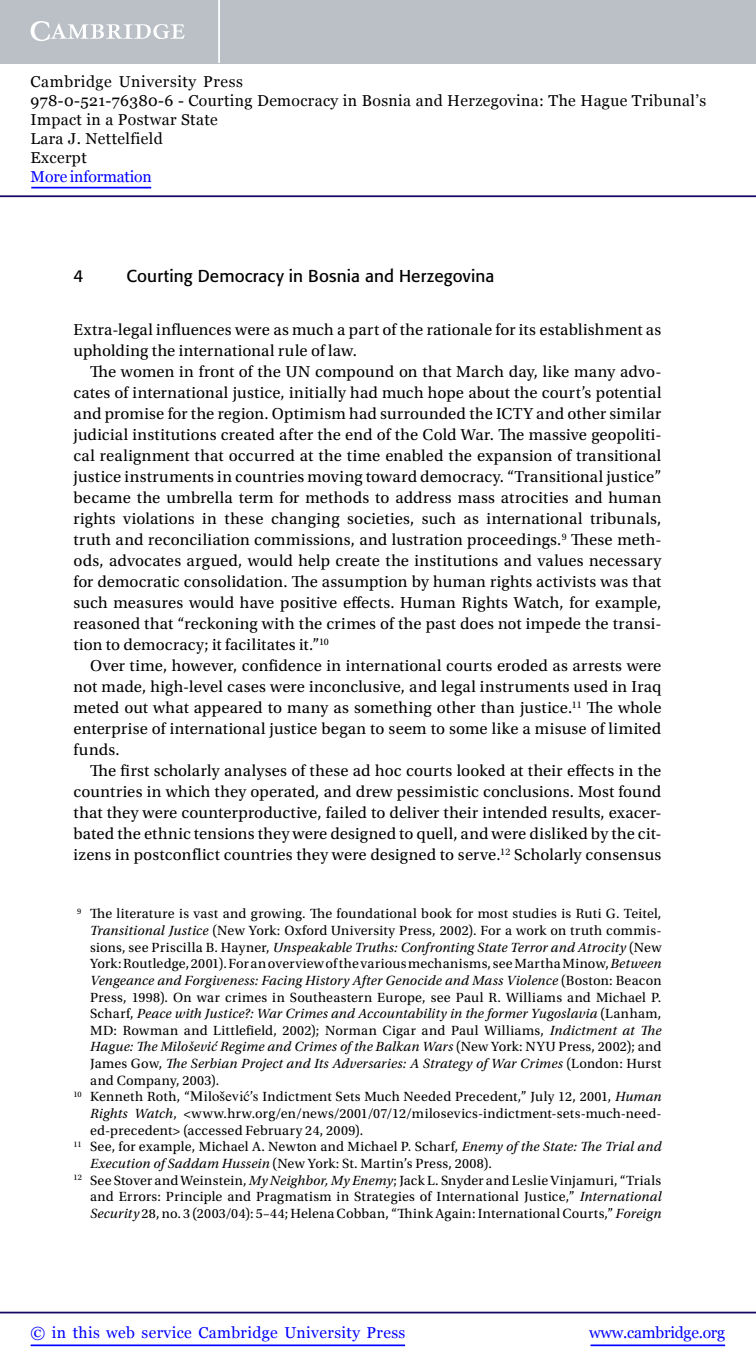
<style>
.page{position:relative;width:756px;height:1371px;background:#fff}
.page>*{position:absolute;margin:0;border:0;box-sizing:border-box;transform-origin:0 0}
.t1{font:17.15px "Formata";letter-spacing:.005em;color:#000}
.t2{font:16.62px/21px "Utopia Std";color:#000;text-align:justify}
.t3{font:15.75px/18.9px "Georgia";letter-spacing:.025em;color:#000}
.t4{font:15.75px "Georgia";letter-spacing:.025em;color:#00f}
.t5{font:15.75px "Georgia";letter-spacing:-.015em;color:#00f}
.t6{font:15.75px "Georgia";letter-spacing:-.01em;color:#00f}
.t7{font:14px "Utopia Std";letter-spacing:.01em;color:#000}
.t8{font:italic 14px "Utopia Std";letter-spacing:.015em;color:#000}
.s1{font-style:italic}
.s2{font-style:normal}
.s3{font-family:"Gandhari Unicode"}
</style>
<div class="page">
<hr style="left:591px;top:1344px;width:134px;height:1px;background:#00f">
<hr style="left:0;top:1311px;width:756px;height:2px;background:#150666">
<hr style="left:31px;top:1344px;width:374px;height:1px;background:#00f">
<div style="left:0;top:0;width:756px;height:63px;background:#bac0c6"></div>
<svg style="left:31px;top:21px;width:154px;height:20px"></svg>
<hr style="left:218px;top:0;width:2px;height:63px;background:#fff">
<hr style="left:0;top:195px;width:756px;height:2px;background:#150666">
<hr style="left:31px;top:187px;width:120px;height:1px;background:#00f">
<p class="t3" style="left:31px;top:72px;width:677px">Cambridge University Press<br>978-0-521-76380-6 - Courting Democracy in Bosnia and Herzegovina: The Hague Tribunal’s Impact in a Postwar State<br>Lara J. Nettelfield<br>Excerpt</p>
<p class="t6" style="left:31px;top:167px;width:123px">More information</p>
<p class="t1" style="left:74px;top:266px;width:11px">4</p>
<p class="t1" style="left:126px;top:266px;width:369px">Courting Democracy in Bosnia and Herzegovina</p>
<p class="t2" style="left:74px;top:319px;width:589px">Extra-legal influences were as much a part of the rationale for its establishment as upholding the international rule of law.</p>
<p class="t2" style="left:73px;top:361px;width:590px;text-indent:17px">The women in front of the UN compound on that March day, like many advo&shy;cates of international justice, initially had much hope about the court’s potential and promise for the region. Optimism had surrounded the ICTY and other similar judicial institutions created after the end of the Cold War. The massive geopoliti&shy;cal realignment that occurred at the time enabled the expansion of transitional justice instruments in countries moving toward democracy. “Transitional justice” became the umbrella term for methods to address mass atrocities and human rights violations in these changing societies, such as international tribunals, truth and reconciliation commissions, and lustration proceedings.<sup>9</sup> These meth&shy;ods, advocates argued, would help create the institutions and values necessary for democratic consolidation. The assumption by human rights activists was that such measures would have positive effects. Human Rights Watch, for example, reasoned that “reckoning with the crimes of the past does not impede the transi&shy;tion to democracy; it facilitates it.”<sup>10</sup></p>
<p class="t2" style="left:73px;top:655px;width:590px;text-indent:17px">Over time, however, confidence in international courts eroded as arrests were not made, high-level cases were inconclusive, and legal instruments used in Iraq meted out what appeared to many as something other than justice.<sup>11</sup> The whole enterprise of international justice began to seem to some like a misuse of limited funds.</p>
<p class="t2" style="left:73px;top:760px;width:589px;text-indent:17px">The first scholarly analyses of these ad hoc courts looked at their effects in the countries in which they operated, and drew pessimistic conclusions. Most found that they were counterproductive, failed to deliver their intended results, exacer&shy;bated the ethnic tensions they were designed to quell, and were disliked by the cit&shy;izens in postconflict countries they were designed to serve.<sup>12</sup> Scholarly consensus</p>
<p class="t7" style="left:77px;top:906px;width:586px"><sup>9</sup> The literature is vast and growing. The foundational book for most studies is Ruti G. Teitel,</p>
<p class="t7" style="left:90px;top:922px;width:573px"><span class="s1">Transitional Justice</span> (New York: Oxford University Press, 2002). For a work on truth commis-</p>
<p class="t8" style="left:90px;top:939px;width:573px"><span class="s2">sions, see Priscilla B. Hayner,</span> Unspeakable Truths: Confronting State Terror and Atrocity <span class="s2">(New</span></p>
<p class="t7" style="left:90px;top:956px;width:573px">York:Routledge, 2001). For an overview of the various mechanisms, see Martha Minow, <span class="s1">Between</span></p>
<p class="t8" style="left:90px;top:972px;width:573px">Vengeance and Forgiveness: Facing History After Genocide and Mass Violence <span class="s2">(Boston: Beacon</span></p>
<p class="t7" style="left:90px;top:989px;width:573px">Press, 1998). On war crimes in Southeastern Europe, see Paul R. Williams and Michael P.</p>
<p class="t8" style="left:90px;top:1005px;width:573px"><span class="s2">Scharf,</span> Peace with Justice?: War Crimes and Accountability in the former Yugoslavia <span class="s2">(Lanham,</span></p>
<p class="t7" style="left:90px;top:1022px;width:573px">MD: Rowman and Littlefield, 2002); Norman Cigar and Paul Williams, <span class="s1">Indictment at The</span></p>
<p class="t8" style="left:90px;top:1039px;width:573px">Hague: The Miloševic´ Regime and Crimes of the Balkan Wars <span class="s2">(New York: NYU Press, 2002); and</span></p>
<p class="t8" style="left:90px;top:1055px;width:573px"><span class="s2">James Gow,</span> The Serbian Project and Its Adversaries: A Strategy of War Crimes <span class="s2">(London: Hurst</span></p>
<p class="t7" style="left:90px;top:1072px;width:131px">and Company, 2003).</p>
<p class="t7" style="left:74px;top:1089px;width:589px"><sup>10</sup> Kenneth Roth, “<span class="s3">Milošević</span>’<span class="s3">s</span> Indictment Sets Much Needed Precedent,” July 12, 2001, <span class="s1">Human</span></p>
<p class="t7" style="left:90px;top:1105px;width:573px"><span class="s1">Rights Watch</span>, &lt;www.hrw.org/en/news/2001/07/12/milosevics-indictment-sets-much-need-</p>
<p class="t7" style="left:90px;top:1122px;width:275px">ed-precedent&gt; (accessed February 24, 2009).</p>
<p class="t7" style="left:74px;top:1139px;width:589px"><sup>11</sup> See, for example, Michael A. Newton and Michael P. Scharf, <span class="s1">Enemy of the State: The Trial and</span></p>
<p class="t7" style="left:90px;top:1155px;width:403px"><span class="s1">Execution of Saddam Hussein</span> (New York: St. Martin’s Press, 2008).</p>
<p class="t7" style="left:74px;top:1172px;width:589px"><sup>12</sup> See Stover and Weinstein, <span class="s1">My Neighbor, My Enemy</span>; Jack L. Snyder and Leslie Vinjamuri, “Trials</p>
<p class="t7" style="left:90px;top:1188px;width:573px">and Errors: Principle and Pragmatism in Strategies of International Justice,” <span class="s1">International</span></p>
<p class="t7" style="left:90px;top:1205px;width:573px"><span class="s1">Security</span> 28, no. 3 (2003/04): 5–44; Helena Cobban, “Think Again:International Courts,” <span class="s1">Foreign</span></p>
<p class="t4" style="left:31px;top:1323px;width:376px">© in this web service Cambridge University Press</p>
<p class="t5" style="left:589px;top:1323px;width:137px">www.cambridge.org</p>
</div>
